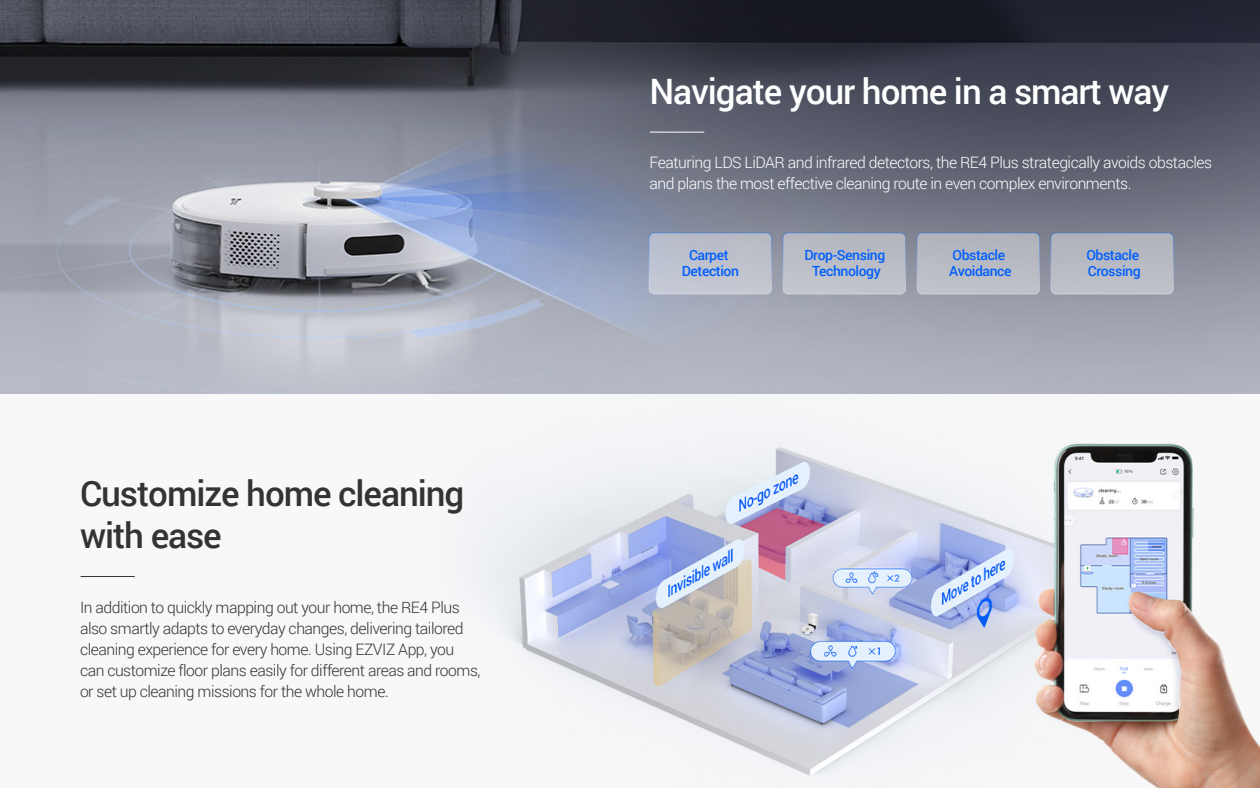
<style>
.page{position:relative;width:1260px;height:788px;background:#fff}
.page>*{position:absolute;margin:0;border:0;box-sizing:border-box;transform-origin:0 0}
.t1{font:500 35px/42px "Roboto";letter-spacing:-.03em;color:#333}
.t2{font:500 35px "Roboto";letter-spacing:-.03em;color:#fff}
.t3{font:300 15.75px/21px "Roboto";letter-spacing:-.03em;color:#333}
.t4{font:300 15.75px/21px "Roboto";letter-spacing:-.03em;color:#fff}
.t5{font:500 14px/16.8px "Roboto";letter-spacing:-.03em;color:#005ffd;text-align:center}
</style>
<div class="page">
<img style="left:0;top:0;width:1260px;height:788px">
<hr style="left:650px;top:132px;width:54px;height:1px;background:#fff">
<div style="left:649px;top:233px;width:122px;height:61px;background:#bec2cd;border-radius:5px"></div>
<div style="left:649px;top:232px;width:123px;height:62px;border:1px solid #fff;border-radius:5px"></div>
<div style="left:783px;top:233px;width:123px;height:61px;background:#bbbdc6;border-radius:5px"></div>
<div style="left:783px;top:232px;width:123px;height:62px;border:1px solid #fff;border-radius:5px"></div>
<div style="left:917px;top:233px;width:123px;height:61px;background:#b8bac3;border-radius:5px"></div>
<div style="left:917px;top:232px;width:123px;height:62px;border:1px solid #fff;border-radius:5px"></div>
<div style="left:1051px;top:233px;width:122px;height:61px;background:#b8bac2;border-radius:5px"></div>
<div style="left:1051px;top:232px;width:123px;height:62px;border:1px solid #fff;border-radius:5px"></div>
<hr style="left:81px;top:576px;width:54px;height:1px;background:#333">
<h1 class="t1" style="left:80px;top:471px;width:386px">Customize home cleaning with ease</h1>
<p class="t3" style="left:80px;top:596px;width:402px">In addition to quickly mapping out your home, the RE4 Plus also smartly adapts to everyday changes, delivering tailored cleaning experience for every home. Using EZVIZ App, you can customize floor plans easily for different areas and rooms, or set up cleaning missions for the whole home.</p>
<h1 class="t2" style="left:649px;top:67px;width:521px">Navigate your home in a smart way</h1>
<p class="t4" style="left:649px;top:152px;width:564px">Featuring LDS LiDAR and infrared detectors, the RE4 Plus strategically avoids obstacles and plans the most effective cleaning route in even complex environments.</p>
<p class="t5" style="left:682px;top:245px;width:59px">Carpet<br>Detection</p>
<p class="t5" style="left:805px;top:245px;width:82px">Drop-Sensing<br>Technology</p>
<p class="t5" style="left:949px;top:245px;width:64px;text-align:left">Obstacle<br>Avoidance</p>
<p class="t5" style="left:1086px;top:245px;width:56px;text-align:left">Obstacle<br>Crossing</p>
</div>
